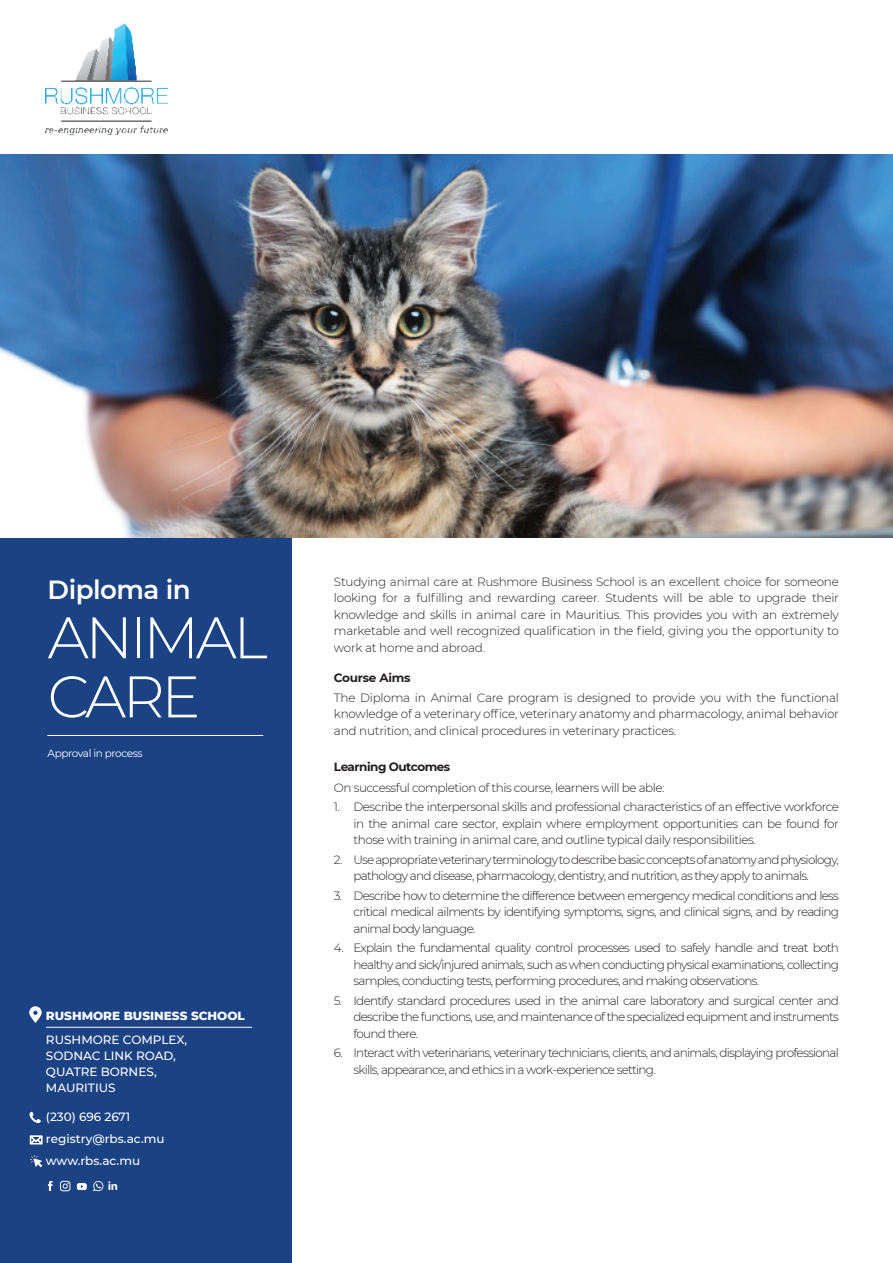
<style>
.page{position:relative;width:893px;height:1263px;background:#fff}
.page>*{position:absolute;margin:0;border:0;box-sizing:border-box;transform-origin:0 0}
.t1{font:300 58.5px/59.1px "Montserrat";letter-spacing:-.06em;color:#fff}
.t2{font:600 26.25px "Montserrat";letter-spacing:-.02em;color:#fff}
.t3{font:300 12px/16.5px "Montserrat";letter-spacing:-.06em;color:#231f20;text-align:justify}
.t4{font:500 12px/16.2px "Montserrat";color:#fff}
.t5{font:300 12px "Montserrat";letter-spacing:-.04em;color:#231f20}
.t6{font:800 12px "Montserrat";color:#fff}
.t7{font:700 12px "Montserrat";letter-spacing:-.04em;color:#231f20}
.t8{font:700 12px "Montserrat";letter-spacing:-.02em;color:#231f20}
.t9{font:10.5px "Montserrat";letter-spacing:-.04em;color:#fff}
</style>
<div class="page">
<img style="left:45px;top:23px;width:123px;height:111px">
<div style="left:0;top:443px;width:292px;height:820px;background:#1b4283"></div>
<hr style="left:46px;top:1027px;width:206px;height:1px;background:#fff">
<svg style="left:29px;top:1006px;width:13px;height:17px"></svg>
<svg style="left:77px;top:1183px;width:10px;height:7px"></svg>
<svg style="left:48px;top:1181px;width:5px;height:10px"></svg>
<svg style="left:60px;top:1181px;width:10px;height:10px"></svg>
<svg style="left:93px;top:1181px;width:24px;height:10px"></svg>
<svg style="left:30px;top:1112px;width:11px;height:11px"></svg>
<svg style="left:30px;top:1135px;width:13px;height:10px"></svg>
<svg style="left:30px;top:1155px;width:12px;height:12px"></svg>
<img style="left:0;top:155px;width:893px;height:383px">
<hr style="left:48px;top:735px;width:215px;height:1px;background:#fff">
<h2 class="t2" style="left:48px;top:579px;width:145px">Diploma in</h2>
<h1 class="t1" style="left:48px;top:606px;width:221px">ANIMAL<br>CARE</h1>
<p class="t9" style="left:48px;top:749px;width:96px">Approval in process</p>
<p class="t6" style="left:46px;top:1011px;width:200px">RUSHMORE BUSINESS SCHOOL</p>
<p class="t4" style="left:46px;top:1032px;width:143px">RUSHMORE COMPLEX,<br>SODNAC LINK ROAD,<br>QUATRE BORNES,<br>MAURITIUS</p>
<p class="t4" style="left:46px;top:1106px;width:120px;line-height:22.2px">(230) 696 2671 registry@rbs.ac.mu www.rbs.ac.mu</p>
<p class="t3" style="left:334px;top:574px;width:506px">Studying animal care at Rushmore Business School is an excellent choice for someone looking for a fulfilling and rewarding career. Students will be able to upgrade their knowledge and skills in animal care in Mauritius. This provides you with an extremely marketable and well recognized qualification in the field, giving you the opportunity to work at home and abroad.</p>
<p class="t8" style="left:334px;top:673px;width:78px">Course Aims</p>
<p class="t3" style="left:334px;top:689px;width:506px">The Diploma in Animal Care program is designed to provide you with the functional knowledge of a veterinary office, veterinary anatomy and pharmacology, animal behavior and nutrition, and clinical procedures in veterinary practices.</p>
<p class="t7" style="left:334px;top:761px;width:118px">Learning Outcomes</p>
<p class="t5" style="left:334px;top:782px;width:332px">On successful completion of this course, learners will be able:</p>
<p class="t3" style="left:353px;top:798px;width:487px;text-indent:-20px">1. Describe the interpersonal skills and professional characteristics of an effective workforce in the animal care sector, explain where employment opportunities can be found for those with training in animal care, and outline typical daily responsibilities.</p>
<p class="t3" style="left:353px;top:851px;width:487px;text-indent:-20px">2. Use appropriate veterinary terminology to describe basic concepts of anatomy and physiology, pathology and disease, pharmacology, dentistry, and nutrition, as they apply to animals.</p>
<p class="t3" style="left:353px;top:887px;width:487px;text-indent:-20px">3. Describe how to determine the difference between emergency medical conditions and less critical medical ailments by identifying symptoms, signs, and clinical signs, and by reading animal body language.</p>
<p class="t3" style="left:353px;top:939px;width:487px;text-indent:-20px">4. Explain the fundamental quality control processes used to safely handle and treat both healthy and sick/injured animals, such as when conducting physical examinations, collecting samples, conducting tests, performing procedures, and making observations.</p>
<p class="t3" style="left:353px;top:992px;width:487px;text-indent:-20px">5. Identify standard procedures used in the animal care laboratory and surgical center and describe the functions, use, and maintenance of the specialized equipment and instruments found there.</p>
<p class="t3" style="left:353px;top:1044px;width:487px;text-indent:-20px">6. Interact with veterinarians, veterinary technicians, clients, and animals, displaying professional skills, appearance, and ethics in a work-experience setting.</p>
</div>
